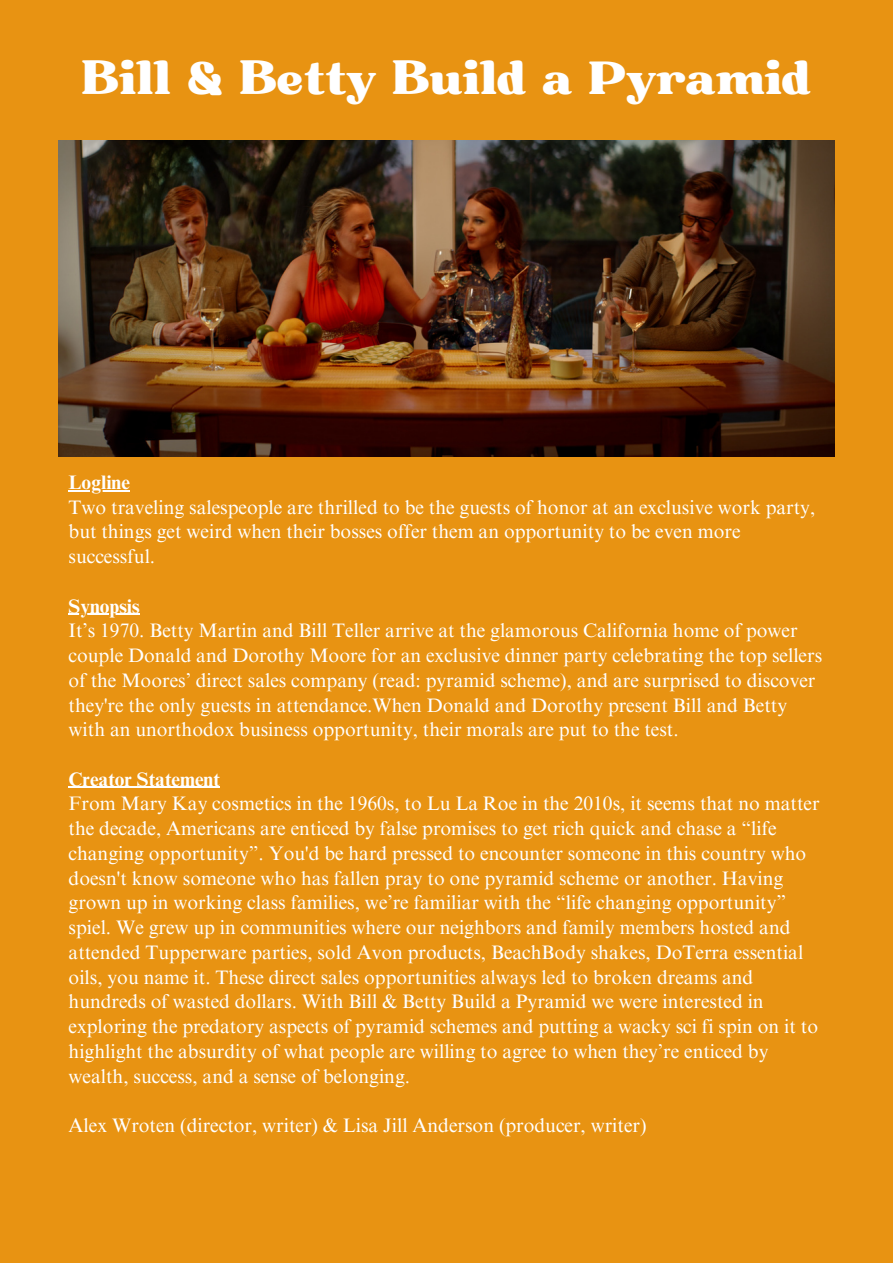
<style>
.page{position:relative;width:893px;height:1264px;background:#fff}
.page>*{position:absolute;margin:0;border:0;box-sizing:border-box;transform-origin:0 0}
.t1{font:45px "Bugaki";color:#fff}
.t2{font:19.5px/24.8px "Times NRMT Pro";color:#fff}
.t3{font:700 19.5px "Times NRMT Pro";color:#fff}
</style>
<div class="page">
<div style="left:0;top:0;width:892px;height:1262px;background:#e89312"></div>
<hr style="left:69px;top:490px;width:61px;height:1px;background:#fff">
<hr style="left:69px;top:613px;width:71px;height:1px;background:#fff">
<hr style="left:69px;top:786px;width:151px;height:2px;background:#fff">
<img style="left:58px;top:140px;width:776px;height:316px">
<p class="t1" style="left:81px;top:50px;width:731px">Bill &amp; Betty Build a Pyramid</p>
<p class="t3" style="left:69px;top:475px;width:63px">Logline</p>
<p class="t2" style="left:69px;top:497px;width:748px">Two traveling salespeople are thrilled to be the guests of honor at an exclusive work party, but things get weird when their bosses offer them an opportunity to be even more successful.</p>
<p class="t3" style="left:69px;top:598px;width:72px">Synopsis</p>
<p class="t2" style="left:69px;top:620px;width:755px">It’s 1970. Betty Martin and Bill Teller arrive at the glamorous California home of power couple Donald and Dorothy Moore for an exclusive dinner party celebrating the top sellers of the Moores’ direct sales company (read: pyramid scheme), and are surprised to discover they're the only guests in attendance.When Donald and Dorothy present Bill and Betty with an unorthodox business opportunity, their morals are put to the test.</p>
<p class="t3" style="left:69px;top:771px;width:153px">Creator Statement</p>
<p class="t2" style="left:69px;top:793px;width:752px">From Mary Kay cosmetics in the 1960s, to Lu La Roe in the 2010s, it seems that no matter the decade, Americans are enticed by false promises to get rich quick and chase a “life changing opportunity”. You'd be hard pressed to encounter someone in this country who doesn't know someone who has fallen pray to one pyramid scheme or another. Having grown up in working class families, we’re familiar with the “life changing opportunity” spiel. We grew up in communities where our neighbors and family members hosted and attended Tupperware parties, sold Avon products, BeachBody shakes, DoTerra essential oils, you name it. These direct sales opportunities always led to broken dreams and hundreds of wasted dollars. With Bill &amp; Betty Build a Pyramid we were interested in exploring the predatory aspects of pyramid schemes and putting a wacky sci fi spin on it to highlight the absurdity of what people are willing to agree to when they’re enticed by wealth, success, and a sense of belonging.</p>
<p class="t2" style="left:69px;top:1115px;width:579px">Alex Wroten (director, writer) &amp; Lisa Jill Anderson (producer, writer)</p>
</div>
